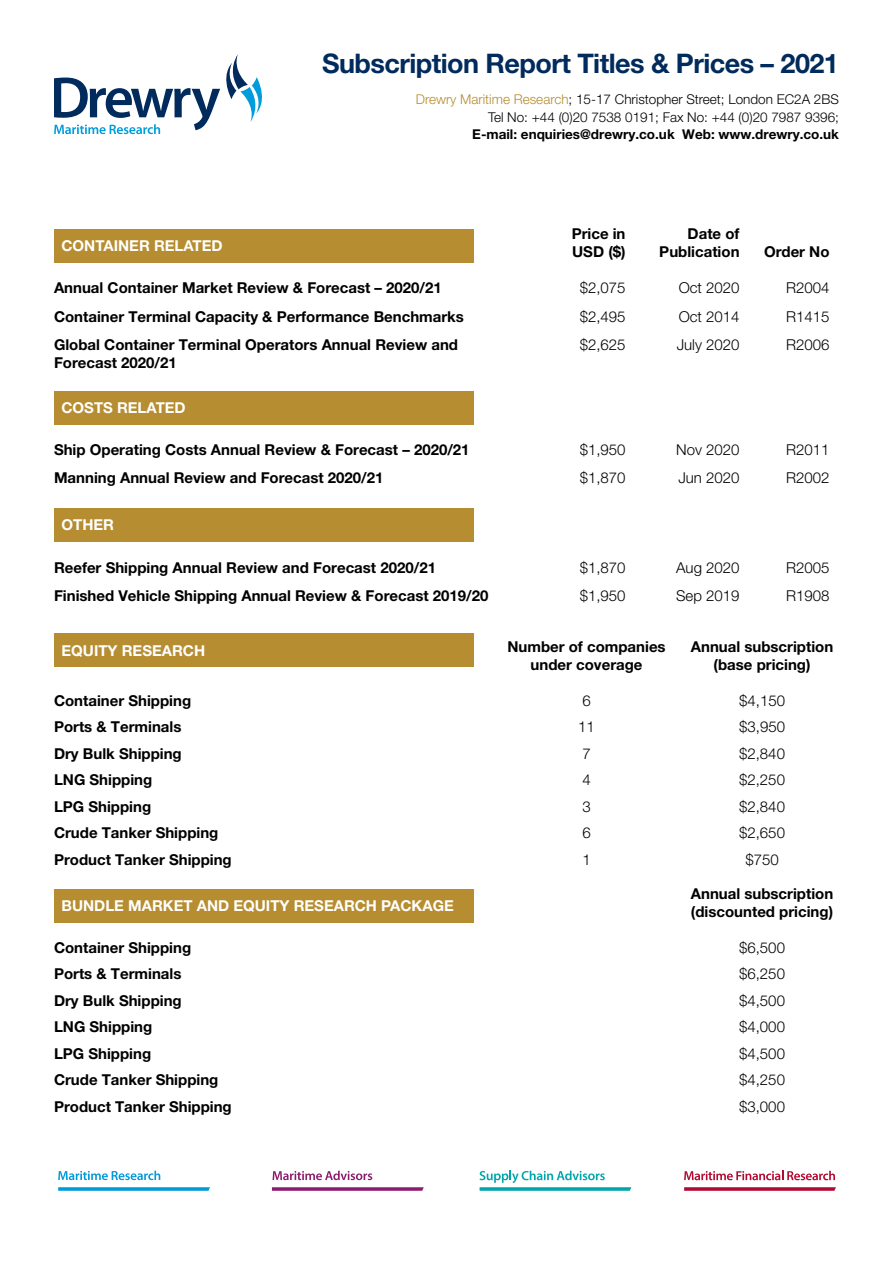
<style>
.page{position:relative;width:893px;height:1263px;background:#fff}
.page>*{position:absolute;margin:0;border:0;box-sizing:border-box;transform-origin:0 0}
.t1{font:700 27px "Helvetica Neue LT Std";letter-spacing:-.02em;color:#002b5c}
.t2{font:700 15px/18px "Helvetica Neue LT Std";color:#000}
.t3{font:300 15px "Helvetica Neue LT Std";color:#000}
.t4{font:700 15px "Helvetica Neue LT Std";color:#fff}
.t5{font:300 13.5px/18px "Helvetica Neue LT Std";color:#000;text-align:right}
.t6{font:700 13.5px "Helvetica Neue LT Std";color:#000}
.s1{color:#b68d30}
</style>
<div class="page">
<div style="left:54px;top:391px;width:419px;height:34px;background:#b68d30"></div>
<div style="left:54px;top:508px;width:419px;height:34px;background:#b68d30"></div>
<div style="left:54px;top:229px;width:419px;height:34px;background:#b68d30"></div>
<svg style="left:54px;top:54px;width:208px;height:80px"></svg>
<svg style="left:684px;top:1187px;width:152px;height:4px"></svg>
<svg style="left:684px;top:1171px;width:151px;height:9px"></svg>
<svg style="left:58px;top:1187px;width:152px;height:4px"></svg>
<svg style="left:58px;top:1170px;width:102px;height:10px"></svg>
<svg style="left:273px;top:1171px;width:99px;height:9px"></svg>
<svg style="left:272px;top:1187px;width:152px;height:4px"></svg>
<svg style="left:480px;top:1170px;width:151px;height:21px"></svg>
<div style="left:54px;top:634px;width:419px;height:33px;background:#b68d30"></div>
<div style="left:54px;top:889px;width:419px;height:33px;background:#b68d30"></div>
<p class="t4" style="left:62px;top:237px;width:163px">CONTAINER RELATED</p>
<h1 class="t1" style="left:322px;top:47px;width:518px">Subscription Report Titles &amp; Prices – 2021</h1>
<p class="t5" style="left:416px;top:90px;width:425px"><span class="s1">Drewry Maritime Research</span>; 15-17 Christopher Street; London EC2A 2BS<br>Tel No: +44 (0)20 7538 0191; Fax No: +44 (0)20 7987 9396;</p>
<p class="t6" style="left:472px;top:125px;width:368px">E-mail: enquiries@drewry.co.uk Web: www.drewry.co.uk</p>
<p class="t2" style="left:572px;top:224px;width:55px">Price in</p>
<p class="t2" style="left:688px;top:224px;width:53px">Date of</p>
<p class="t2" style="left:572px;top:242px;width:55px">USD ($)</p>
<p class="t2" style="left:659px;top:242px;width:82px">Publication</p>
<p class="t2" style="left:764px;top:242px;width:67px">Order No</p>
<p class="t2" style="left:54px;top:278px;width:389px">Annual Container Market Review &amp; Forecast – 2020/21</p>
<p class="t3" style="left:580px;top:279px;width:47px">$2,075</p>
<p class="t3" style="left:679px;top:279px;width:62px">Oct 2020</p>
<p class="t3" style="left:786px;top:279px;width:45px">R2004</p>
<p class="t2" style="left:54px;top:307px;width:411px">Container Terminal Capacity &amp; Performance Benchmarks</p>
<p class="t3" style="left:580px;top:307px;width:47px">$2,495</p>
<p class="t3" style="left:679px;top:307px;width:62px">Oct 2014</p>
<p class="t3" style="left:786px;top:307px;width:45px">R1415</p>
<p class="t2" style="left:54px;top:335px;width:406px">Global Container Terminal Operators Annual Review and</p>
<p class="t3" style="left:580px;top:336px;width:47px">$2,625</p>
<p class="t3" style="left:677px;top:336px;width:64px">July 2020</p>
<p class="t3" style="left:786px;top:336px;width:45px">R2006</p>
<p class="t2" style="left:54px;top:353px;width:124px">Forecast 2020/21</p>
<p class="t4" style="left:62px;top:399px;width:126px">COSTS RELATED</p>
<p class="t2" style="left:54px;top:440px;width:417px">Ship Operating Costs Annual Review &amp; Forecast – 2020/21</p>
<p class="t3" style="left:580px;top:440px;width:47px">$1,950</p>
<p class="t3" style="left:676px;top:440px;width:65px">Nov 2020</p>
<p class="t3" style="left:786px;top:440px;width:45px">R2011</p>
<p class="t2" style="left:54px;top:468px;width:331px">Manning Annual Review and Forecast 2020/21</p>
<p class="t3" style="left:580px;top:469px;width:47px">$1,870</p>
<p class="t3" style="left:678px;top:469px;width:63px">Jun 2020</p>
<p class="t3" style="left:786px;top:469px;width:45px">R2002</p>
<p class="t4" style="left:62px;top:516px;width:54px">OTHER</p>
<p class="t2" style="left:54px;top:558px;width:383px">Reefer Shipping Annual Review and Forecast 2020/21</p>
<p class="t3" style="left:580px;top:558px;width:47px">$1,870</p>
<p class="t3" style="left:676px;top:558px;width:65px">Aug 2020</p>
<p class="t3" style="left:786px;top:558px;width:45px">R2005</p>
<p class="t2" style="left:54px;top:586px;width:436px">Finished Vehicle Shipping Annual Review &amp; Forecast 2019/20</p>
<p class="t3" style="left:580px;top:587px;width:47px">$1,950</p>
<p class="t3" style="left:676px;top:587px;width:65px">Sep 2019</p>
<p class="t3" style="left:786px;top:587px;width:45px">R1908</p>
<p class="t4" style="left:62px;top:641px;width:145px">EQUITY RESEARCH</p>
<p class="t2" style="left:507px;top:637px;width:160px">Number of companies</p>
<p class="t2" style="left:691px;top:637px;width:144px">Annual subscription</p>
<p class="t2" style="left:531px;top:655px;width:113px">under coverage</p>
<p class="t2" style="left:714px;top:655px;width:98px">(base pricing)</p>
<p class="t2" style="left:54px;top:691px;width:139px">Container Shipping</p>
<p class="t3" style="left:582px;top:691px;width:10px">6</p>
<p class="t3" style="left:739px;top:691px;width:47px">$4,150</p>
<p class="t2" style="left:54px;top:718px;width:129px">Ports &amp; Terminals</p>
<p class="t3" style="left:578px;top:718px;width:18px">11</p>
<p class="t3" style="left:739px;top:718px;width:47px">$3,950</p>
<p class="t2" style="left:54px;top:744px;width:129px">Dry Bulk Shipping</p>
<p class="t3" style="left:582px;top:744px;width:10px">7</p>
<p class="t3" style="left:739px;top:744px;width:47px">$2,840</p>
<p class="t2" style="left:54px;top:771px;width:100px">LNG Shipping</p>
<p class="t3" style="left:582px;top:771px;width:10px">4</p>
<p class="t3" style="left:739px;top:771px;width:47px">$2,250</p>
<p class="t2" style="left:54px;top:797px;width:99px">LPG Shipping</p>
<p class="t3" style="left:582px;top:797px;width:10px">3</p>
<p class="t3" style="left:739px;top:797px;width:47px">$2,840</p>
<p class="t2" style="left:54px;top:824px;width:166px">Crude Tanker Shipping</p>
<p class="t3" style="left:582px;top:824px;width:10px">6</p>
<p class="t3" style="left:739px;top:824px;width:47px">$2,650</p>
<p class="t2" style="left:54px;top:850px;width:179px">Product Tanker Shipping</p>
<p class="t3" style="left:582px;top:850px;width:10px">1</p>
<p class="t3" style="left:745px;top:850px;width:35px">$750</p>
<p class="t2" style="left:691px;top:884px;width:144px">Annual subscription (discounted pricing)</p>
<p class="t2" style="left:54px;top:938px;width:139px">Container Shipping</p>
<p class="t3" style="left:739px;top:938px;width:47px">$6,500</p>
<p class="t2" style="left:54px;top:964px;width:129px">Ports &amp; Terminals</p>
<p class="t3" style="left:739px;top:965px;width:47px">$6,250</p>
<p class="t2" style="left:54px;top:991px;width:129px">Dry Bulk Shipping</p>
<p class="t3" style="left:739px;top:991px;width:47px">$4,500</p>
<p class="t2" style="left:54px;top:1017px;width:100px">LNG Shipping</p>
<p class="t3" style="left:739px;top:1018px;width:47px">$4,000</p>
<p class="t2" style="left:54px;top:1044px;width:99px">LPG Shipping</p>
<p class="t3" style="left:739px;top:1044px;width:47px">$4,500</p>
<p class="t2" style="left:54px;top:1070px;width:166px">Crude Tanker Shipping</p>
<p class="t3" style="left:739px;top:1071px;width:47px">$4,250</p>
<p class="t2" style="left:54px;top:1097px;width:179px">Product Tanker Shipping</p>
<p class="t3" style="left:739px;top:1097px;width:47px">$3,000</p>
<p class="t4" style="left:62px;top:896px;width:394px">BUNDLE MARKET AND EQUITY RESEARCH PACKAGE</p>
</div>
